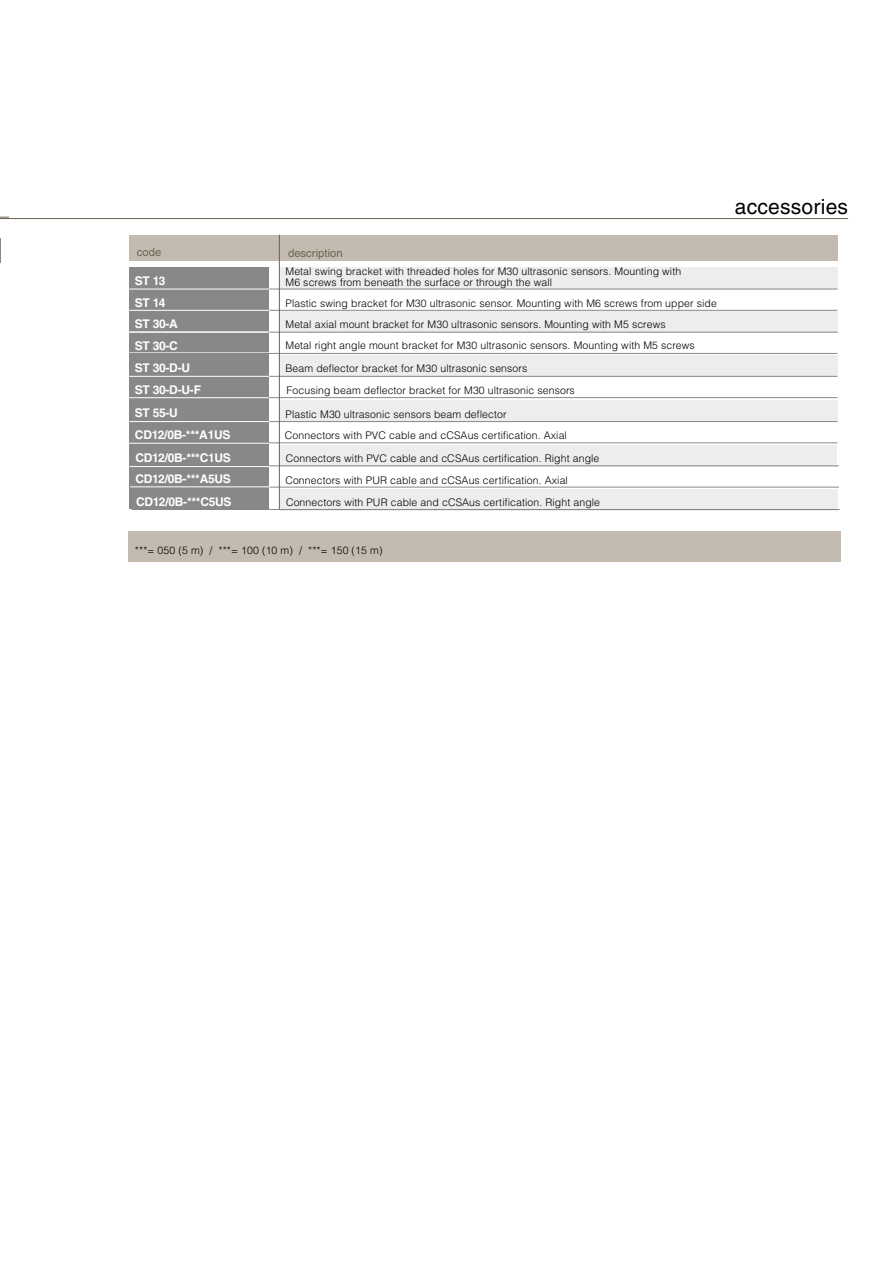
<style>
.page{position:relative;width:893px;height:1263px;background:#fff}
.page>*{position:absolute;margin:0;border:0;box-sizing:border-box;transform-origin:0 0}
.t1{font:21px "Helvetica LT Std";letter-spacing:.01em;color:#000}
.t2{font:700 12px/22px "Helvetica LT Std";letter-spacing:-.02em;color:#fff}
.t3{font:700 12px/21.8px "Helvetica LT Std";letter-spacing:-.04em;color:#fff}
.t4{font:11.25px "Helvetica LT Std";color:#6b6351}
.t5{font:300 10.5px/22.2px "Helvetica LT Std";letter-spacing:.01em;color:#000}
</style>
<div class="page">
<div style="left:129px;top:532px;width:712px;height:30px;background:#c3bbaf"></div>
<div style="left:280px;top:490px;width:558px;height:21px;background:#eceded"></div>
<div style="left:279px;top:445px;width:558px;height:21px;background:#eceded"></div>
<svg style="left:0;top:238px;width:1px;height:25px"></svg>
<div style="left:280px;top:268px;width:557px;height:21px;background:#eceded"></div>
<hr style="left:267px;top:289px;width:570px;height:1px;background:#87888a">
<hr style="left:129px;top:310px;width:708px;height:1px;background:#87888a">
<div style="left:129px;top:268px;width:140px;height:241px;background:#87888a"></div>
<hr style="left:129px;top:289px;width:140px;height:1px;background:#fff">
<hr style="left:129px;top:310px;width:140px;height:1px;background:#fff">
<hr style="left:129px;top:352px;width:140px;height:1px;background:#fff">
<div style="left:129px;top:235px;width:708px;height:26px;background:#c3bbaf"></div>
<hr style="left:0;top:218px;width:848px;height:1px;background:#6b6351">
<div style="left:280px;top:311px;width:557px;height:21px;background:#eceded"></div>
<hr style="left:267px;top:332px;width:570px;height:1px;background:#87888a">
<hr style="left:129px;top:353px;width:708px;height:1px;background:#87888a">
<hr style="left:129px;top:332px;width:140px;height:1px;background:#fff">
<div style="left:280px;top:355px;width:557px;height:21px;background:#eceded"></div>
<hr style="left:267px;top:376px;width:570px;height:1px;background:#87888a">
<hr style="left:129px;top:397px;width:708px;height:1px;background:#87888a">
<hr style="left:129px;top:376px;width:140px;height:1px;background:#fff">
<div style="left:280px;top:400px;width:557px;height:22px;background:#eceded"></div>
<hr style="left:267px;top:421px;width:570px;height:1px;background:#87888a">
<hr style="left:129px;top:442px;width:708px;height:1px;background:#87888a">
<hr style="left:129px;top:421px;width:140px;height:1px;background:#fff">
<hr style="left:129px;top:397px;width:140px;height:1px;background:#fff">
<hr style="left:268px;top:465px;width:571px;height:1px;background:#87888a">
<hr style="left:131px;top:487px;width:708px;height:1px;background:#87888a">
<hr style="left:129px;top:443px;width:140px;height:1px;background:#fff">
<hr style="left:129px;top:466px;width:141px;height:1px;background:#fff">
<hr style="left:131px;top:509px;width:709px;height:1px;background:#87888a">
<hr style="left:130px;top:486px;width:140px;height:1px;background:#fff">
<hr style="left:279px;top:235px;width:1px;height:274px;background:#6b6351">
<p class="t4" style="left:137px;top:246px;width:26px">code</p>
<p class="t4" style="left:288px;top:246px;width:56px">description</p>
<p class="t5" style="left:285px;top:266px;width:397px;line-height:10.5px">Metal swing bracket with threaded holes for M30 ultrasonic sensors. Mounting with<br>M6 screws from beneath the surface or through the wall</p>
<p class="t5" style="left:285px;top:292px;width:433px">Plastic swing bracket for M30 ultrasonic sensor. Mounting with M6 screws from upper side</p>
<p class="t3" style="left:135px;top:270px;width:68px">ST 13<br>ST 14<br>ST 30-A<br>ST 30-C<br>ST 30-D-U<br>ST 30-D-U-F</p>
<p class="t2" style="left:135px;top:402px;width:98px">ST 55-U<br>CD12/0B-***A1US<br>CD12/0B-***C1US<br>CD12/0B-***A5US<br>CD12/0B-***C5US</p>
<p class="t5" style="left:285px;top:313px;width:382px">Metal axial mount bracket for M30 ultrasonic sensors. Mounting with M5 screws</p>
<p class="t5" style="left:285px;top:357px;width:243px">Beam deflector bracket for M30 ultrasonic sensors</p>
<p class="t5" style="left:285px;top:403px;width:223px">Plastic M30 ultrasonic sensors beam deflector</p>
<p class="t5" style="left:285px;top:334px;width:411px">Metal right angle mount bracket for M30 ultrasonic sensors. Mounting with M5 screws</p>
<p class="t5" style="left:287px;top:379px;width:290px">Focusing beam deflector bracket for M30 ultrasonic sensors</p>
<p class="t5" style="left:285px;top:424px;width:317px">Connectors with PVC cable and cCSAus certification. Axial Connectors with PVC cable and cCSAus certification. Right angle Connectors with PUR cable and cCSAus certification. Axial Connectors with PUR cable and cCSAus certification. Right angle</p>
<p class="t5" style="left:135px;top:539px;width:249px">***= 050 (5 m) / ***= 100 (10 m) / ***= 150 (15 m)</p>
<h1 class="t1" style="left:735px;top:194px;width:115px">accessories</h1>
</div>
